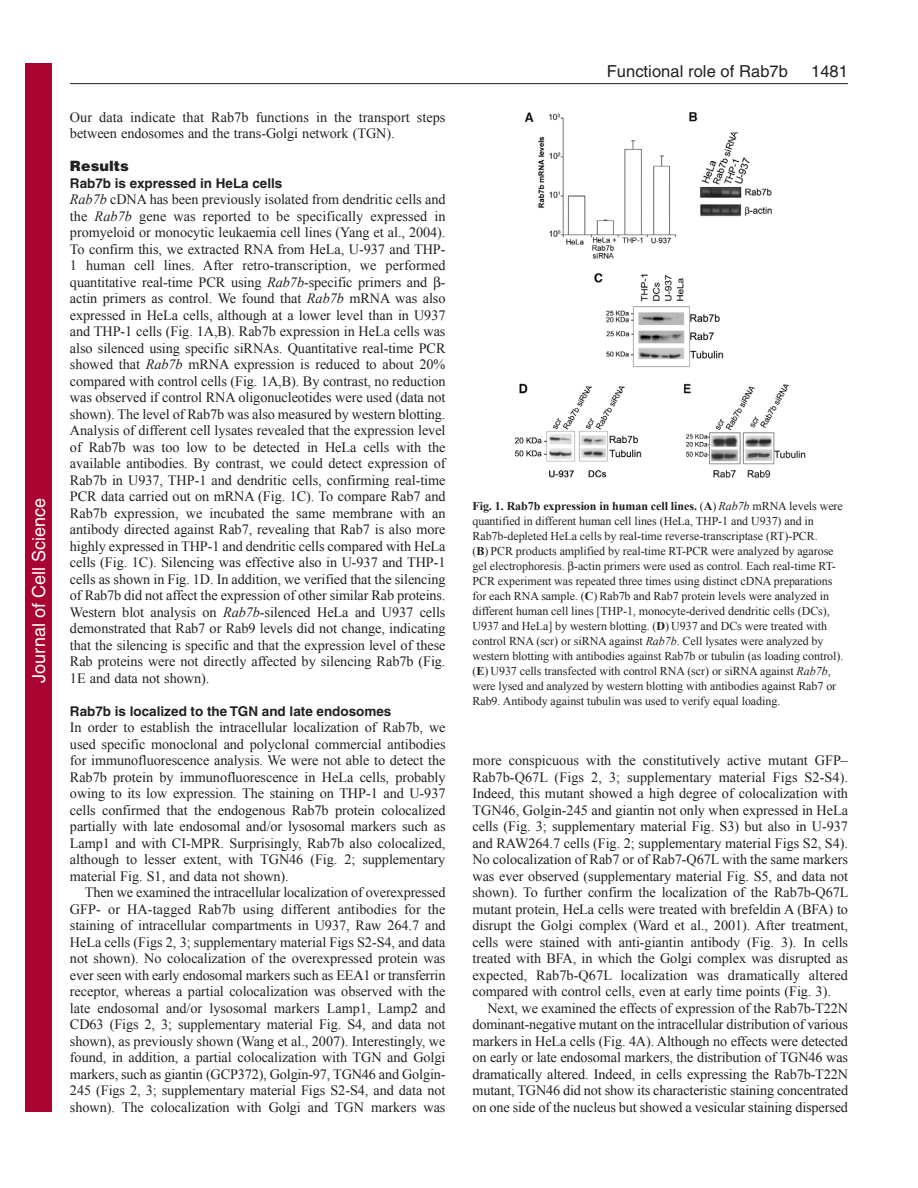
<style>
.page{position:relative;width:918px;height:1188px;background:#fff}
.page>*{position:absolute;margin:0;border:0;box-sizing:border-box;transform-origin:0 0}
.t1{font:18px "Helvetica";color:#fff}
.t2{font:16.5px "Helvetica";letter-spacing:.005em;color:#231f20}
.t3{font:14.25px/16.5px "Times New Roman";letter-spacing:-.005em;color:#231f20;text-align:justify}
.t4{font:900 14.25px "Helvetica";letter-spacing:.005em;color:#231f20}
.t5{font:700 13.5px "Helvetica";color:#231f20}
.t6{font:12px/15px "Times New Roman";letter-spacing:-.005em;color:#231f20}
.s1{font-style:italic}
.s2{font-weight:700}
</style>
<div class="page">
<hr style="left:70px;top:83px;width:778px;height:1px;background:#231f20">
<img style="left:514px;top:112px;width:292px;height:366px">
<div style="left:26px;top:64px;width:26px;height:1048px;background:#a90332"></div>
<p class="t1" style="left:28px;top:683px;width:186px;rotate:-90deg">Journal of Cell Science</p>
<p class="t3" style="left:70px;top:108px;width:377px">Our data indicate that Rab7b functions in the transport steps between endosomes and the trans-Golgi network (TGN).</p>
<p class="t4" style="left:70px;top:161px;width:60px">Results</p>
<p class="t5" style="left:70px;top:178px;width:214px">Rab7b is expressed in HeLa cells</p>
<p class="t3" style="left:70px;top:191px;width:377px"><span class="s1">Rab7b</span> cDNA has been previously isolated from dendritic cells and the <span class="s1">Rab7b</span> gene was reported to be specifically expressed in promyeloid or monocytic leukaemia cell lines (Yang et al., 2004).<br>To confirm this, we extracted RNA from HeLa, U-937 and THP-1 human cell lines. After retro-transcription, we performed quantitative real-time PCR using <span class="s1">Rab7b</span>-specific primers and - actin primers as control. We found that <span class="s1">Rab7b</span> mRNA was also expressed in HeLa cells, although at a lower level than in U937 and THP-1 cells (Fig. 1A,B). Rab7b expression in HeLa cells was also silenced using specific siRNAs. Quantitative real-time PCR showed that <span class="s1">Rab7b</span> mRNA expression is reduced to about 20% compared with control cells (Fig. 1A,B). By contrast, no reduction was observed if control RNA oligonucleotides were used (data not shown). The level of Rab7b was also measured by western blotting.<br>Analysis of different cell lysates revealed that the expression level of Rab7b was too low to be detected in HeLa cells with the available antibodies. By contrast, we could detect expression of Rab7b in U937, THP-1 and dendritic cells, confirming real-time PCR data carried out on mRNA (Fig. 1C). To compare Rab7 and Rab7b expression, we incubated the same membrane with an antibody directed against Rab7, revealing that Rab7 is also more highly expressed in THP-1 and dendritic cells compared with HeLa cells (Fig. 1C). Silencing was effective also in U-937 and THP-1 cells as shown in Fig. 1D. In addition, we verified that the silencing of Rab7b did not affect the expression of other similar Rab proteins.<br>Western blot analysis on <span class="s1">Rab7b</span>-silenced HeLa and U937 cells demonstrated that Rab7 or Rab9 levels did not change, indicating that the silencing is specific and that the expression level of these Rab proteins were not directly affected by silencing Rab7b (Fig.<br>1E and data not shown).</p>
<p class="t5" style="left:70px;top:706px;width:323px">Rab7b is localized to the TGN and late endosomes</p>
<p class="t3" style="left:70px;top:719px;width:377px">In order to establish the intracellular localization of Rab7b, we used specific monoclonal and polyclonal commercial antibodies for immunofluorescence analysis. We were not able to detect the Rab7b protein by immunofluorescence in HeLa cells, probably owing to its low expression. The staining on THP-1 and U-937 cells confirmed that the endogenous Rab7b protein colocalized partially with late endosomal and/or lysosomal markers such as Lamp1 and with CI-MPR. Surprisingly, Rab7b also colocalized, although to lesser extent, with TGN46 (Fig. 2; supplementary material Fig. S1, and data not shown).</p>
<p class="t3" style="left:70px;top:884px;width:377px;text-indent:15px">Then we examined the intracellular localization of overexpressed GFP- or HA-tagged Rab7b using different antibodies for the staining of intracellular compartments in U937, Raw 264.7 and HeLa cells (Figs 2, 3; supplementary material Figs S2-S4, and data not shown). No colocalization of the overexpressed protein was ever seen with early endosomal markers such as EEA1 or transferrin receptor, whereas a partial colocalization was observed with the late endosomal and/or lysosomal markers Lamp1, Lamp2 and CD63 (Figs 2, 3; supplementary material Fig. S4, and data not shown), as previously shown (Wang et al., 2007). Interestingly, we found, in addition, a partial colocalization with TGN and Golgi markers, such as giantin (GCP372), Golgin-97, TGN46 and Golgin-245 (Figs 2, 3; supplementary material Figs S2-S4, and data not shown). The colocalization with Golgi and TGN markers was</p>
<p class="t2" style="left:607px;top:65px;width:183px">Functional role of Rab7b</p>
<p class="t2" style="left:811px;top:65px;width:38px">1481</p>
<p class="t6" style="left:472px;top:499px;width:372px"><span class="s2">Fig. 1. Rab7b expression in human cell lines.</span> (<span class="s2">A</span>) <span class="s1">Rab7b</span> mRNA levels were quantified in different human cell lines (HeLa, THP-1 and U937) and in Rab7b-depleted HeLa cells by real-time reverse-transcriptase (RT)-PCR.<br>(<span class="s2">B</span>) PCR products amplified by real-time RT-PCR were analyzed by agarose gel electrophoresis. -actin primers were used as control. Each real-time RT-PCR experiment was repeated three times using distinct cDNA preparations for each RNA sample. (<span class="s2">C</span>) Rab7b and Rab7 protein levels were analyzed in different human cell lines [THP-1, monocyte-derived dendritic cells (DCs), U937 and HeLa] by western blotting. (<span class="s2">D</span>) U937 and DCs were treated with control RNA (scr) or siRNA against <span class="s1">Rab7b</span>. Cell lysates were analyzed by western blotting with antibodies against Rab7b or tubulin (as loading control). (<span class="s2">E</span>) U937 cells transfected with control RNA (scr) or siRNA against <span class="s1">Rab7b</span>, were lysed and analyzed by western blotting with antibodies against Rab7 or Rab9. Antibody against tubulin was used to verify equal loading.</p>
<p class="t3" style="left:472px;top:752px;width:378px">more conspicuous with the constitutively active mutant GFP– Rab7b-Q67L (Figs 2, 3; supplementary material Figs S2-S4).<br>Indeed, this mutant showed a high degree of colocalization with TGN46, Golgin-245 and giantin not only when expressed in HeLa cells (Fig. 3; supplementary material Fig. S3) but also in U-937 and RAW264.7 cells (Fig. 2; supplementary material Figs S2, S4).<br>No colocalization of Rab7 or of Rab7-Q67L with the same markers was ever observed (supplementary material Fig. S5, and data not shown). To further confirm the localization of the Rab7b-Q67L mutant protein, HeLa cells were treated with brefeldin A (BFA) to disrupt the Golgi complex (Ward et al., 2001). After treatment, cells were stained with anti-giantin antibody (Fig. 3). In cells treated with BFA, in which the Golgi complex was disrupted as expected, Rab7b-Q67L localization was dramatically altered compared with control cells, even at early time points (Fig. 3).</p>
<p class="t3" style="left:472px;top:999px;width:377px;text-indent:15px">Next, we examined the effects of expression of the Rab7b-T22N dominant-negative mutant on the intracellular distribution of various markers in HeLa cells (Fig. 4A). Although no effects were detected on early or late endosomal markers, the distribution of TGN46 was dramatically altered. Indeed, in cells expressing the Rab7b-T22N mutant, TGN46 did not show its characteristic staining concentrated on one side of the nucleus but showed a vesicular staining dispersed</p>
</div>
